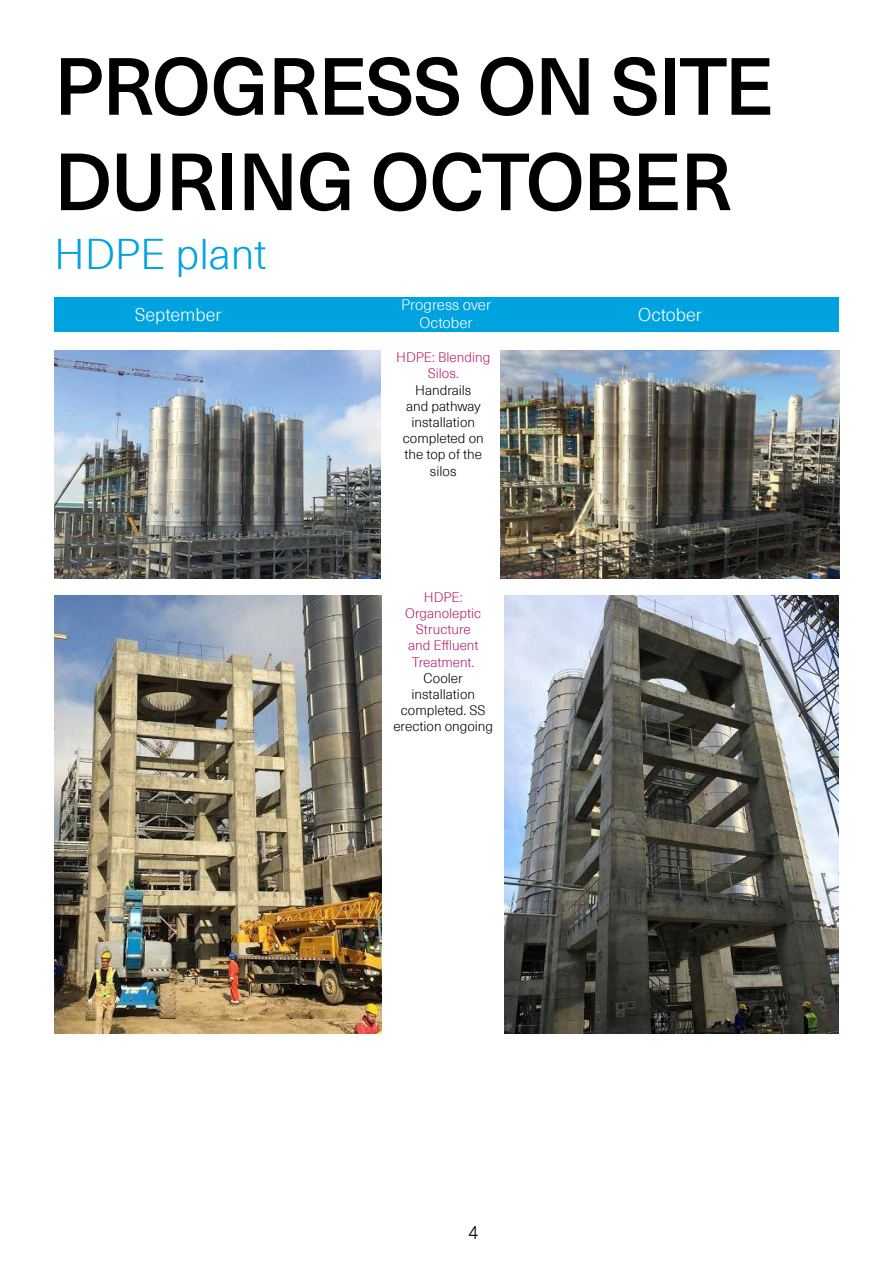
<style>
.page{position:relative;width:893px;height:1263px;background:#fff}
.page>*{position:absolute;margin:0;border:0;box-sizing:border-box;transform-origin:0 0}
.t1{font:500 79.5px/95.4px "Neue Haas Unica W1 G";letter-spacing:-.02em;color:#000}
.t2{font:300 42px "Neue Haas Unica W1 G";color:#00a3e0}
.t3{font:300 18px "Neue Haas Unica W1 G";color:#fff}
.t4{font:300 18px "Akzidenz Grotesk";color:#000}
.t5{font:300 15px/18px "Neue Haas Unica W1 G";color:#fff;text-align:center}
.t6{font:300 13.5px/16.2px "Neue Haas Unica W1 G";color:#000;text-align:center}
.t7{font:300 13.5px/16.2px "Neue Haas Unica W1 G";color:#b51f6b;text-align:center}
</style>
<div class="page">
<div style="left:54px;top:297px;width:785px;height:35px;background:#00a3e0"></div>
<img style="left:54px;top:595px;width:327px;height:438px">
<img style="left:54px;top:351px;width:327px;height:227px">
<img style="left:500px;top:351px;width:340px;height:227px">
<img style="left:505px;top:595px;width:334px;height:438px">
<h1 class="t1" style="left:54px;top:34px;width:722px">PROGRESS ON SITE<br>DURING OCTOBER</h1>
<h2 class="t2" style="left:54px;top:224px;width:214px">HDPE plant</h2>
<p class="t5" style="left:401px;top:295px;width:91px">Progress over<br>October</p>
<h3 class="t3" style="left:135px;top:301px;width:88px">September</h3>
<h3 class="t3" style="left:638px;top:301px;width:65px">October</h3>
<p class="t7" style="left:396px;top:349px;width:96px">HDPE: Blending<br>Silos.</p>
<p class="t6" style="left:403px;top:381px;width:82px">Handrails and pathway installation completed on the top of the silos</p>
<p class="t7" style="left:405px;top:588px;width:78px">HDPE:<br>Organoleptic<br>Structure and Effluent<br>Treatment.</p>
<p class="t6" style="left:393px;top:669px;width:101px">Cooler installation completed. SS erection ongoing</p>
<h3 class="t4" style="left:468px;top:1222px;width:12px">4</h3>
</div>
